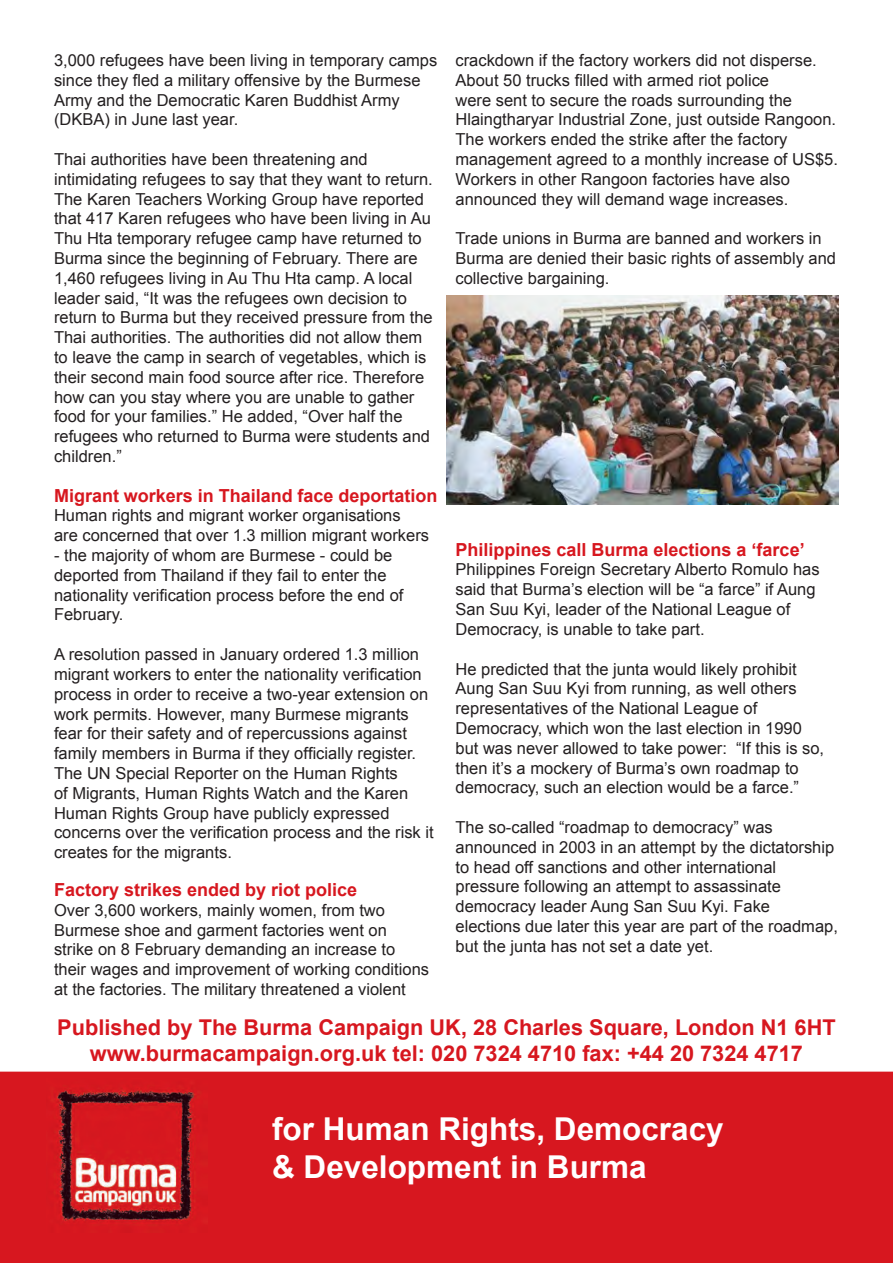
<style>
.page{position:relative;width:893px;height:1263px;background:#fff}
.page>*{position:absolute;margin:0;border:0;box-sizing:border-box;transform-origin:0 0}
.t1{font:700 31.5px "Arial";color:#fff}
.t2{font:700 21.75px "Arial";color:#d7171f}
.t3{font:700 18px "Arial";color:#d7171f}
.t4{font:16.5px/19.8px "Arial";color:#231f20}
</style>
<div class="page">
<div style="left:0;top:1071px;width:893px;height:192px;background:#d7171f;border:2px solid #d7171f"></div>
<img style="left:52px;top:1088px;width:146px;height:136px">
<img style="left:446px;top:295px;width:393px;height:209px">
<p class="t4" style="left:54px;top:50px;width:385px">3,000 refugees have been living in temporary camps since they fled a military offensive by the Burmese Army and the Democratic Karen Buddhist Army (DKBA) in June last year.</p>
<p class="t4" style="left:54px;top:149px;width:380px">Thai authorities have been threatening and intimidating refugees to say that they want to return.<br>The Karen Teachers Working Group have reported that 417 Karen refugees who have been living in Au Thu Hta temporary refugee camp have returned to Burma since the beginning of February. There are 1,460 refugees living in Au Thu Hta camp. A local leader said, “It was the refugees own decision to return to Burma but they received pressure from the Thai authorities. The authorities did not allow them to leave the camp in search of vegetables, which is their second main food source after rice. Therefore how can you stay where you are unable to gather food for your families.” He added, “Over half the refugees who returned to Burma were students and children.”</p>
<p class="t3" style="left:54px;top:483px;width:385px">Migrant workers in Thailand face deportation</p>
<p class="t4" style="left:54px;top:506px;width:377px">Human rights and migrant worker organisations<br>are concerned that over 1.3 million migrant workers</p>
<p class="t4" style="left:54px;top:545px;width:351px">- the majority of whom are Burmese - could be deported from Thailand if they fail to enter the nationality verification process before the end of February.</p>
<p class="t4" style="left:54px;top:644px;width:381px">A resolution passed in January ordered 1.3 million migrant workers to enter the nationality verification process in order to receive a two-year extension on work permits. However, many Burmese migrants fear for their safety and of repercussions against family members in Burma if they officially register.<br>The UN Special Reporter on the Human Rights<br>of Migrants, Human Rights Watch and the Karen Human Rights Group have publicly expressed concerns over the verification process and the risk it creates for the migrants.</p>
<p class="t3" style="left:54px;top:878px;width:305px">Factory strikes ended by riot police</p>
<p class="t4" style="left:54px;top:900px;width:377px">Over 3,600 workers, mainly women, from two Burmese shoe and garment factories went on strike on 8 February demanding an increase to their wages and improvement of working conditions at the factories. The military threatened a violent</p>
<p class="t4" style="left:455px;top:50px;width:384px">crackdown if the factory workers did not disperse.<br>About 50 trucks filled with armed riot police<br>were sent to secure the roads surrounding the Hlaingtharyar Industrial Zone, just outside Rangoon.<br>The workers ended the strike after the factory management agreed to a monthly increase of US$5.<br>Workers in other Rangoon factories have also announced they will demand wage increases.</p>
<p class="t4" style="left:455px;top:229px;width:382px">Trade unions in Burma are banned and workers in<br>Burma are denied their basic rights of assembly and collective bargaining.</p>
<p class="t3" style="left:455px;top:537px;width:351px">Philippines call Burma elections a ‘farce’</p>
<p class="t4" style="left:455px;top:560px;width:366px">Philippines Foreign Secretary Alberto Romulo has said that Burma’s election will be “a farce” if Aung San Suu Kyi, leader of the National League of Democracy, is unable to take part.</p>
<p class="t4" style="left:455px;top:659px;width:370px">He predicted that the junta would likely prohibit Aung San Suu Kyi from running, as well others representatives of the National League of Democracy, which won the last election in 1990 but was never allowed to take power: “If this is so, then it’s a mockery of Burma’s own roadmap to democracy, such an election would be a farce.”</p>
<p class="t4" style="left:455px;top:817px;width:384px">The so-called “roadmap to democracy” was announced in 2003 in an attempt by the dictatorship to head off sanctions and other international pressure following an attempt to assassinate democracy leader Aung San Suu Kyi. Fake elections due later this year are part of the roadmap, but the junta has not set a date yet.</p>
<p class="t2" style="left:57px;top:1013px;width:780px">Published by The Burma Campaign UK, 28 Charles Square, London N1 6HT</p>
<p class="t2" style="left:90px;top:1039px;width:715px">www.burmacampaign.org.uk tel: 020 7324 4710 fax: +44 20 7324 4717</p>
<p class="t1" style="left:272px;top:1108px;width:453px">for Human Rights, Democracy</p>
<p class="t1" style="left:272px;top:1146px;width:376px">&amp; Development in Burma</p>
</div>
